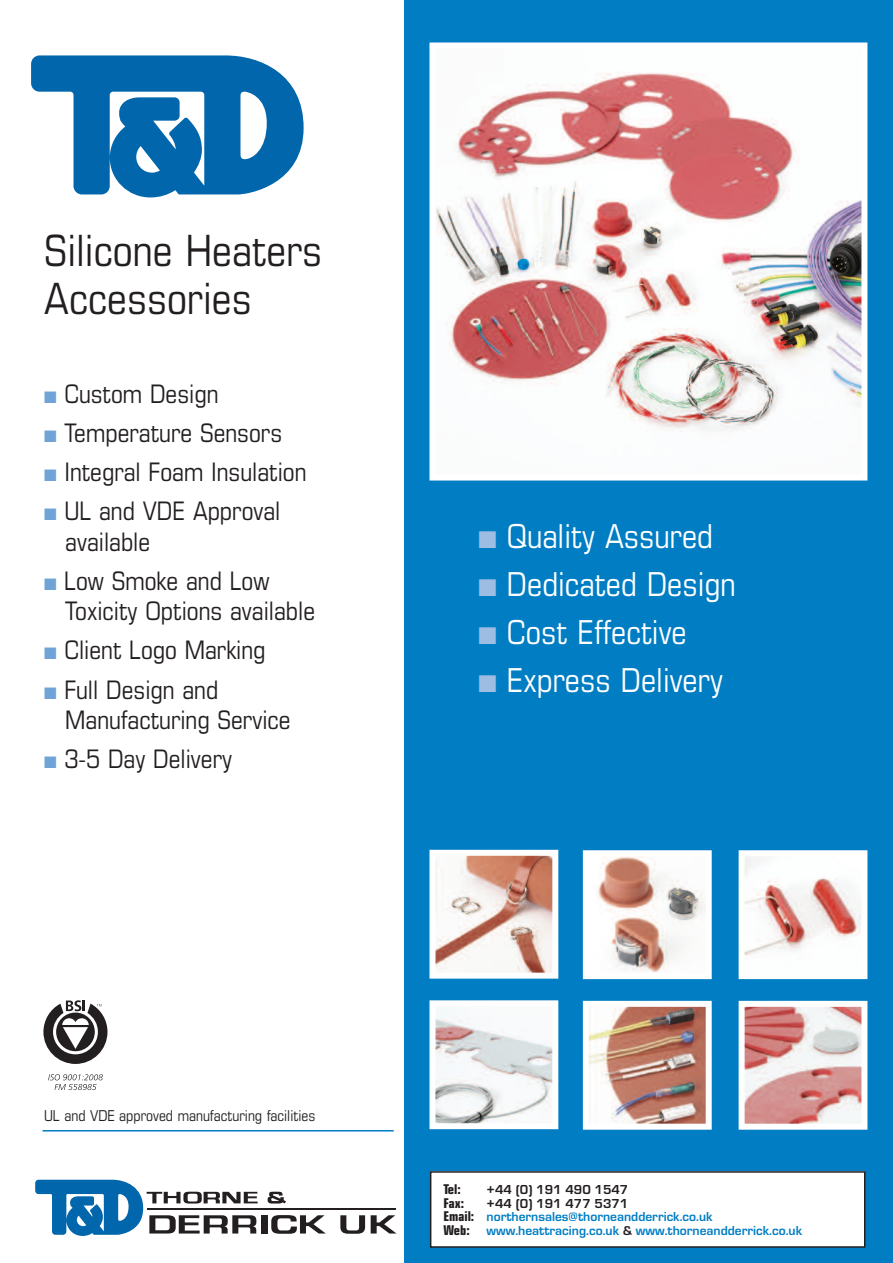
<style>
.page{position:relative;width:893px;height:1263px;background:#fff}
.page>*{position:absolute;margin:0;border:0;box-sizing:border-box;transform-origin:0 0}
.t1{font:condensed 43.05px/48px "Eurostile";color:#231f20}
.t2{font:condensed 33px "Eurostile";color:#fff}
.t3{font:condensed 25.5px/30.6px "Eurostile";color:#231f20}
.t4{font:condensed 15px "Eurostile";color:#231f20}
.t5{font:700 13.5px/13.5px "Eurostile";color:#007dc3}
.t6{font:700 13.5px "Eurostile";color:#231f20}
.t7{font:700 condensed 13.5px "Eurostile";color:#231f20}
.s1{color:#70a4d7}
.s2{color:#9ebde2}
.s3{color:#231f20}
.s4{font-stretch:condensed;color:#231f20}
</style>
<div class="page">
<div style="left:404px;top:0;width:489px;height:1263px;background:#007dc3"></div>
<svg style="left:31px;top:55px;width:273px;height:142px"></svg>
<svg style="left:268px;top:1192px;width:18px;height:11px"></svg>
<div style="left:261px;top:1215px;width:6px;height:18px;background:#231f20"></div>
<svg style="left:271px;top:1215px;width:55px;height:19px"></svg>
<svg style="left:340px;top:1215px;width:25px;height:19px"></svg>
<svg style="left:371px;top:1215px;width:25px;height:18px"></svg>
<hr style="left:148px;top:1208px;width:248px;height:1px;background:#231f20">
<svg style="left:35px;top:1180px;width:223px;height:56px"></svg>
<div style="left:431px;top:1172px;width:434px;height:75px;background:#fff"></div>
<div style="left:430px;top:1171px;width:435px;height:77px;border:2px solid #231f20"></div>
<svg style="left:43px;top:1000px;width:64px;height:64px"></svg>
<svg style="left:48px;top:1074px;width:55px;height:16px"></svg>
<hr style="left:43px;top:1130px;width:351px;height:1px;background:#007dc3">
<img style="left:590px;top:1008px;width:115px;height:115px">
<div style="left:583px;top:1001px;width:129px;height:129px;border:6px solid #fff"></div>
<img style="left:590px;top:857px;width:115px;height:115px">
<div style="left:583px;top:850px;width:129px;height:129px;border:6px solid #fff"></div>
<img style="left:746px;top:1008px;width:114px;height:115px">
<div style="left:739px;top:1001px;width:128px;height:129px;border:6px solid #fff"></div>
<img style="left:746px;top:857px;width:114px;height:115px">
<div style="left:739px;top:850px;width:128px;height:129px;border:6px solid #fff"></div>
<img style="left:436px;top:857px;width:115px;height:115px">
<div style="left:429px;top:850px;width:129px;height:129px;border:6px solid #fff"></div>
<img style="left:436px;top:1007px;width:115px;height:115px">
<div style="left:429px;top:1000px;width:129px;height:129px;border:6px solid #fff"></div>
<img style="left:436px;top:50px;width:424px;height:423px">
<div style="left:429px;top:43px;width:438px;height:437px;border:6px solid #fff"></div>
<h1 class="t1" style="left:44px;top:230px;width:279px">Silicone Heaters<br>Accessories</h1>
<p class="t3" style="left:44px;top:380px;width:176px"><span class="s1">■</span> Custom Design</p>
<p class="t3" style="left:44px;top:419px;width:240px"><span class="s1">■</span> Temperature Sensors</p>
<p class="t3" style="left:44px;top:459px;width:264px"><span class="s1">■</span> Integral Foam Insulation</p>
<p class="t3" style="left:65px;top:498px;width:217px;text-indent:-21px"><span class="s1">■</span> UL and VDE Approval available</p>
<p class="t3" style="left:65px;top:567px;width:251px;text-indent:-21px"><span class="s1">■</span> Low Smoke and Low<br>Toxicity Options available</p>
<p class="t3" style="left:44px;top:637px;width:223px"><span class="s1">■</span> Client Logo Marking</p>
<p class="t3" style="left:65px;top:676px;width:227px;text-indent:-21px"><span class="s1">■</span> Full Design and<br>Manufacturing Service</p>
<p class="t3" style="left:44px;top:746px;width:190px"><span class="s1">■</span> 3-5 Day Delivery</p>
<p class="t2" style="left:478px;top:524px;width:236px"><span class="s2">■</span> Quality Assured</p>
<p class="t2" style="left:478px;top:572px;width:259px"><span class="s2">■</span> Dedicated Design</p>
<p class="t2" style="left:478px;top:620px;width:210px"><span class="s2">■</span> Cost Effective</p>
<p class="t2" style="left:478px;top:668px;width:246px"><span class="s2">■</span> Express Delivery</p>
<p class="t4" style="left:44px;top:1110px;width:273px">UL and VDE approved manufacturing facilities</p>
<p class="t7" style="left:443px;top:1184px;width:19px">Tel:</p>
<p class="t6" style="left:487px;top:1182px;width:143px">+44 (0) 191 490 1547</p>
<p class="t7" style="left:443px;top:1198px;width:22px">Fax:</p>
<p class="t5" style="left:443px;top:1196px;width:360px;text-indent:43px"><span class="s3">+44 (0) 191 477 5371<br></span><span class="s4">Email:</span> northernsales@thorneandderrick.co.uk<br><span class="s4">Web:</span> www.heattracing.co.uk <span class="s3">&amp;</span> www.thorneandderrick.co.uk</p>
</div>
